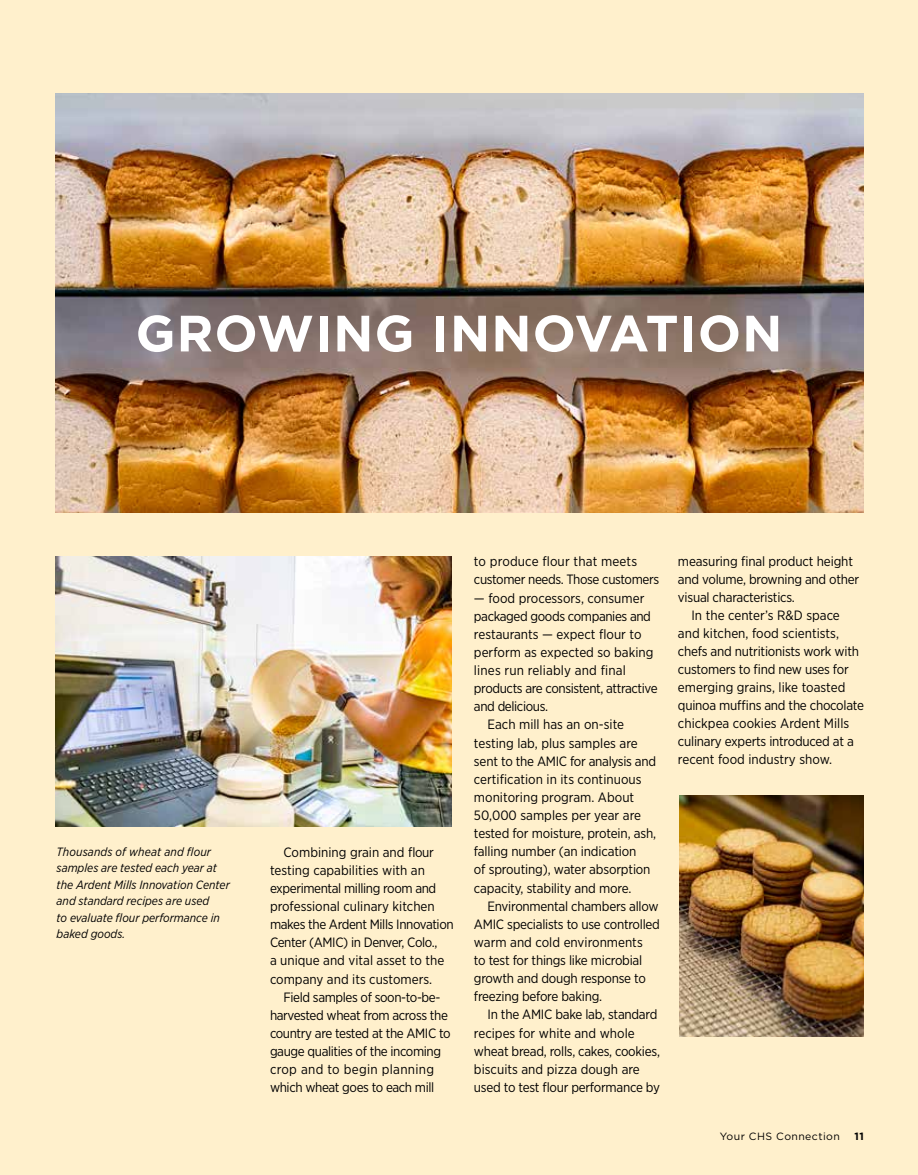
<style>
.page{position:relative;width:918px;height:1175px;background:#fff}
.page>*{position:absolute;margin:0;border:0;box-sizing:border-box;transform-origin:0 0}
.t1{font:700 51px "Gotham";letter-spacing:.02em;color:#fff}
.t2{font:13.5px/18px "Gotham Narrow";letter-spacing:-.02em;color:#000}
.t3{font:13.5px/18px "Gotham Narrow";color:#000}
.t4{font:13.5px "Gotham Narrow";letter-spacing:.01em;color:#000}
.t5{font:italic 12px/16.5px "Gotham Narrow";color:#000}
.t6{font:10.5px "Gotham";letter-spacing:.04em;color:#000}
.t7{font:700 10.5px "Gotham";color:#000}
</style>
<div class="page">
<div style="left:0;top:0;width:918px;height:1174px;background:#fff0cc"></div>
<img style="left:56px;top:557px;width:396px;height:269px">
<img style="left:56px;top:93px;width:808px;height:420px">
<img style="left:679px;top:795px;width:185px;height:241px">
<h1 class="t1" style="left:136px;top:299px;width:648px">GROWING INNOVATION</h1>
<p class="t5" style="left:57px;top:842px;width:175px">Thousands of wheat and flour samples are tested each year at the Ardent Mills Innovation Center and standard recipes are used<br>to evaluate flour performance in baked goods.</p>
<p class="t3" style="left:270px;top:843px;width:185px;text-indent:14px">Combining grain and flour testing capabilities with an experimental milling room and professional culinary kitchen makes the Ardent Mills Innovation<br>Center (AMIC) in Denver, Colo.,<br>a unique and vital asset to the company and its customers.</p>
<p class="t2" style="left:270px;top:987px;width:182px;text-indent:14px">Field samples of soon-to-be&shy;harvested wheat from across the country are tested at the AMIC to gauge qualities of the incoming crop and to begin planning which wheat goes to each mill</p>
<p class="t2" style="left:474px;top:552px;width:187px">to produce flour that meets customer needs. Those customers</p>
<p class="t3" style="left:474px;top:588px;width:172px">— food processors, consumer</p>
<p class="t2" style="left:474px;top:606px;width:178px">packaged goods companies and</p>
<p class="t3" style="left:474px;top:625px;width:169px">restaurants — expect flour to</p>
<p class="t3" style="left:474px;top:643px;width:181px">perform as expected so baking</p>
<p class="t4" style="left:474px;top:662px;width:153px">lines run reliably and final</p>
<p class="t2" style="left:474px;top:679px;width:185px">products are consistent, attractive</p>
<p class="t2" style="left:474px;top:697px;width:76px">and delicious.</p>
<p class="t3" style="left:487px;top:715px;width:138px">Each mill has an on-site</p>
<p class="t3" style="left:474px;top:733px;width:165px">testing lab, plus samples are</p>
<p class="t2" style="left:474px;top:751px;width:184px">sent to the AMIC for analysis and</p>
<p class="t3" style="left:474px;top:769px;width:169px">certification in its continuous</p>
<p class="t3" style="left:474px;top:788px;width:162px">monitoring program. About</p>
<p class="t3" style="left:474px;top:806px;width:169px">50,000 samples per year are</p>
<p class="t2" style="left:474px;top:824px;width:184px">tested for moisture, protein, ash,</p>
<p class="t2" style="left:474px;top:842px;width:164px">falling number (an indication</p>
<p class="t2" style="left:474px;top:860px;width:178px">of sprouting), water absorption</p>
<p class="t2" style="left:474px;top:878px;width:159px">capacity, stability and more.</p>
<p class="t2" style="left:487px;top:896px;width:173px">Environmental chambers allow</p>
<p class="t2" style="left:474px;top:914px;width:188px">AMIC specialists to use controlled</p>
<p class="t3" style="left:474px;top:932px;width:170px">warm and cold environments</p>
<p class="t2" style="left:474px;top:951px;width:170px">to test for things like microbial</p>
<p class="t2" style="left:474px;top:969px;width:173px">growth and dough response to</p>
<p class="t2" style="left:474px;top:987px;width:130px">freezing before baking.</p>
<p class="t2" style="left:487px;top:1005px;width:171px">In the AMIC bake lab, standard</p>
<p class="t3" style="left:474px;top:1023px;width:162px">recipes for white and whole</p>
<p class="t2" style="left:474px;top:1041px;width:188px">wheat bread, rolls, cakes, cookies,</p>
<p class="t3" style="left:474px;top:1059px;width:167px">biscuits and pizza dough are</p>
<p class="t2" style="left:474px;top:1077px;width:188px">used to test flour performance by</p>
<p class="t2" style="left:678px;top:552px;width:183px">measuring final product height and volume, browning and other visual characteristics.</p>
<p class="t2" style="left:678px;top:606px;width:188px;text-indent:14px">In the center’s R&amp;D space and kitchen, food scientists, chefs and nutritionists work with customers to find new uses for emerging grains, like toasted quinoa muffins and the chocolate chickpea cookies Ardent Mills culinary experts introduced at a recent food industry show.</p>
<p class="t6" style="left:720px;top:1129px;width:122px">Your CHS Connection</p>
<p class="t7" style="left:855px;top:1129px;width:11px">11</p>
</div>
